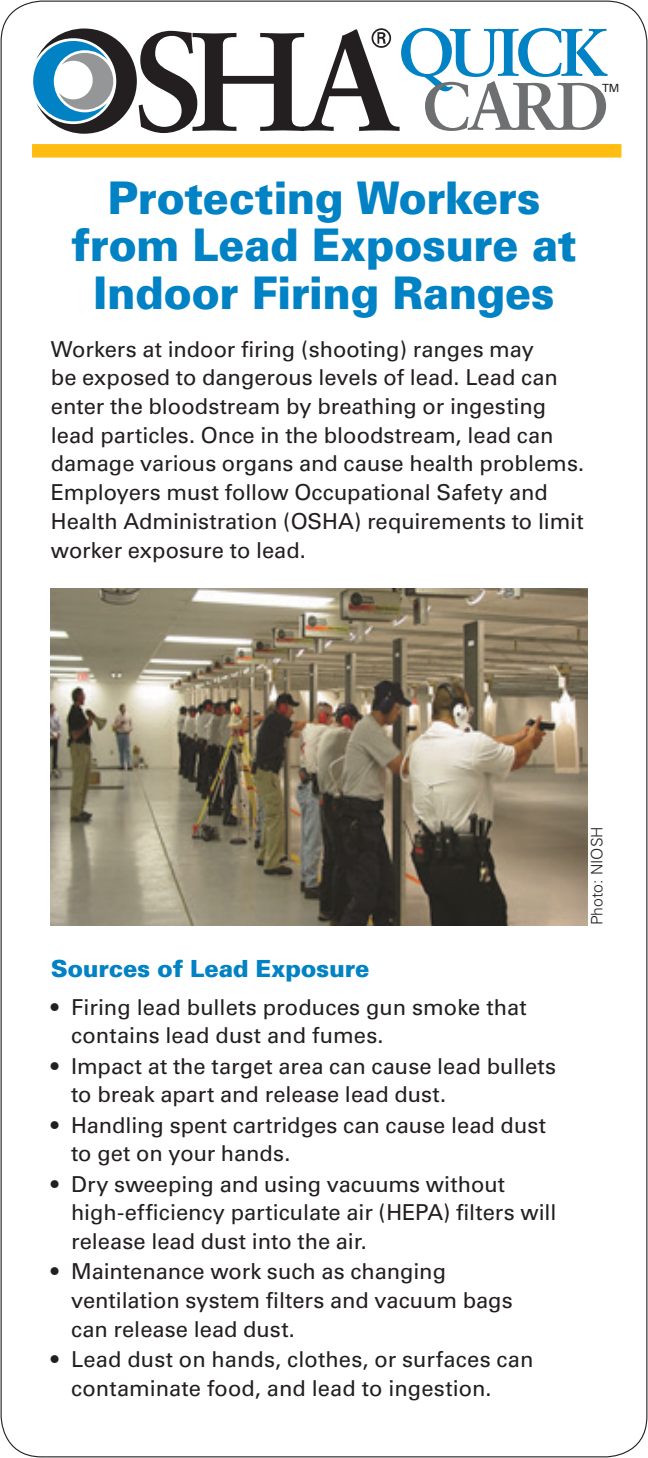
<style>
.page{position:relative;width:648px;height:1458px;background:#fff}
.page>*{position:absolute;margin:0;border:0;box-sizing:border-box;transform-origin:0 0}
.t1{font:700 67.5px/54px "Sabon";letter-spacing:-.06em;color:#0082c4;text-align:center}
.t2{font:900 45px/47.2px "Univers";letter-spacing:-.01em;color:#0082c4;text-align:center;scale:.95 1}
.t3{font:900 23.62px "Univers";letter-spacing:-.01em;color:#0082c4}
.Bodytext{font:22.05px/28.8px "Univers";color:#231f20}
.t4{font:300 15.75px "Univers";color:#231f20}
.t5{font:11.25px "Univers";color:#231f20}
.s1{color:#6d6f71}
</style>
<div class="page">
<img style="left:51px;top:589px;width:536px;height:336px">
<svg style="left:33px;top:28px;width:367px;height:106px"></svg>
<div style="left:32px;top:144px;width:589px;height:14px;background:#febd10"></div>
<p class="t1" style="left:398px;top:24px;width:212px">QUICK<br><span class="s1">CARD</span></p>
<p class="t5" style="left:602px;top:82px;width:19px">TM</p>
<h1 class="t2" style="left:71px;top:173px;width:534px">Protecting Workers from Lead Exposure at<br>Indoor Firing Ranges</h1>
<p class="Bodytext" style="left:51px;top:335px;width:535px">Workers at indoor firing (shooting) ranges may<br>be exposed to dangerous levels of lead. Lead can enter the bloodstream by breathing or ingesting lead particles. Once in the bloodstream, lead can damage various organs and cause health problems.<br>Employers must follow Occupational Safety and Health Administration (OSHA) requirements to limit worker exposure to lead.</p>
<h2 class="t3" style="left:51px;top:954px;width:320px">Sources of Lead Exposure</h2>
<p class="Bodytext" style="left:71px;top:993px;width:457px;text-indent:-20px">• Firing lead bullets produces gun smoke that contains lead dust and fumes.</p>
<p class="Bodytext" style="left:71px;top:1052px;width:487px;text-indent:-20px">• Impact at the target area can cause lead bullets to break apart and release lead dust.</p>
<p class="Bodytext" style="left:71px;top:1111px;width:476px;text-indent:-20px">• Handling spent cartridges can cause lead dust to get on your hands.</p>
<p class="Bodytext" style="left:71px;top:1170px;width:487px;text-indent:-20px">• Dry sweeping and using vacuums without high‑efficiency particulate air (HEPA) filters will release lead dust into the air.</p>
<p class="Bodytext" style="left:71px;top:1257px;width:443px;text-indent:-20px">• Maintenance work such as changing ventilation system filters and vacuum bags can release lead dust.</p>
<p class="Bodytext" style="left:71px;top:1345px;width:464px;text-indent:-20px">• Lead dust on hands, clothes, or surfaces can contaminate food, and lead to ingestion.</p>
<p class="t4" style="left:587px;top:925px;width:100px;rotate:-90deg">Photo: NIOSH</p>
</div>
